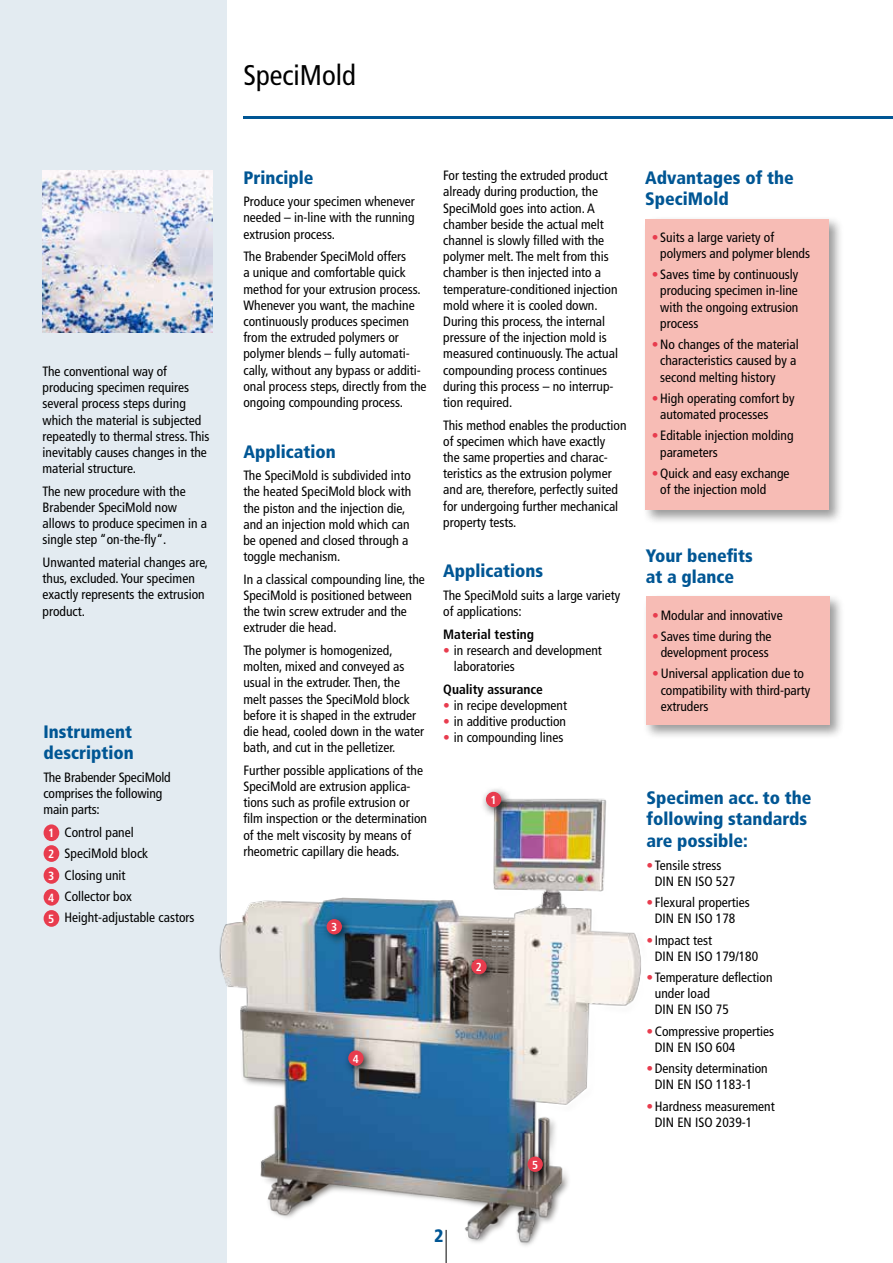
<style>
.page{position:relative;width:893px;height:1263px;background:#fff}
.page>*{position:absolute;margin:0;border:0;box-sizing:border-box;transform-origin:0 0}
.t1{font:condensed 28.5px "Frutiger LT Std";color:#000}
.t2{font:900 condensed 18px/21.6px "Frutiger LT Std";color:#005694}
.t3{font:condensed 13.5px/16.2px "Frutiger LT Std";color:#000}
.t4{font:700 condensed 13.5px "Frutiger LT Std";color:#000}
.t5{font:700 condensed 11.85px/20.7px "Frutiger LT Std";color:#fff}
.t6{font:700 condensed 11.55px "Frutiger LT Std";color:#fff}
.s1{color:#e83c4e}
.s2{font-weight:700;font-size:11.85px;color:#fff}
</style>
<div class="page">
<hr style="left:243px;top:117px;width:650px;height:2px;background:#005694">
<div style="left:0;top:0;width:226px;height:1263px;background:#e3ebf1"></div>
<div style="left:642px;top:216px;width:202px;height:309px;background:#000;opacity:.4"></div>
<div style="left:645px;top:219px;width:184px;height:290px;background:#f7bcb5"></div>
<img style="left:43px;top:170px;width:170px;height:162px">
<div style="left:643px;top:594px;width:201px;height:146px;background:#000;opacity:.4"></div>
<div style="left:646px;top:597px;width:183px;height:128px;background:#f7bcb5"></div>
<div style="left:44px;top:824px;width:15px;height:17px;background:#e83c4e;border-radius:50%"></div>
<div style="left:44px;top:845px;width:15px;height:17px;background:#e83c4e;border-radius:50%"></div>
<div style="left:44px;top:867px;width:15px;height:17px;background:#e83c4e;border-radius:50%"></div>
<div style="left:44px;top:889px;width:15px;height:17px;background:#e83c4e;border-radius:50%"></div>
<div style="left:44px;top:910px;width:15px;height:17px;background:#e83c4e;border-radius:50%"></div>
<img style="left:219px;top:735px;width:625px;height:528px">
<div style="left:480px;top:786px;width:33px;height:33px;background:#000;opacity:.75"></div>
<div style="left:486px;top:792px;width:15px;height:15px;background:#e83c4e;border-radius:50%"></div>
<div style="left:321px;top:913px;width:33px;height:33px;background:#000;opacity:.75"></div>
<div style="left:327px;top:919px;width:15px;height:15px;background:#e83c4e;border-radius:50%"></div>
<div style="left:465px;top:953px;width:33px;height:33px;background:#000;opacity:.75"></div>
<div style="left:471px;top:959px;width:16px;height:15px;background:#e83c4e;border-radius:50%"></div>
<div style="left:342px;top:1044px;width:33px;height:33px;background:#000;opacity:.75"></div>
<div style="left:348px;top:1050px;width:16px;height:16px;background:#e83c4e;border-radius:50%"></div>
<div style="left:522px;top:1150px;width:32px;height:33px;background:#000;opacity:.75"></div>
<div style="left:527px;top:1156px;width:16px;height:16px;background:#e83c4e;border-radius:50%"></div>
<p class="t3" style="left:43px;top:363px;width:169px">The conventional way of producing specimen requires several process steps during which the material is subjected repeatedly to thermal stress. This inevitably causes changes in the material structure.</p>
<p class="t3" style="left:43px;top:483px;width:166px">The new procedure with the<br>Brabender SpeciMold now allows to produce specimen in a single step “on-the-fly“.</p>
<p class="t3" style="left:43px;top:554px;width:167px">Unwanted material changes are, thus, excluded. Your specimen exactly represents the extrusion product.</p>
<h2 class="t2" style="left:44px;top:721px;width:92px">Instrument description</h2>
<p class="t3" style="left:44px;top:769px;width:129px">The Brabender SpeciMold comprises the following main parts:</p>
<p class="t3" style="left:44px;top:824px;width:92px"><span class="s1">•</span> Control panel</p>
<p class="t3" style="left:44px;top:846px;width:106px"><span class="s1">•</span> SpeciMold block</p>
<p class="t3" style="left:44px;top:867px;width:83px"><span class="s1">•</span> Closing unit</p>
<p class="t3" style="left:44px;top:888px;width:90px"><span class="s1">•</span> Collector box</p>
<p class="t3" style="left:44px;top:909px;width:152px"><span class="s1">•</span><span class="s2">5</span> Height-adjustable castors</p>
<p class="t5" style="left:48px;top:823px;width:8px">1<br>2</p>
<p class="t5" style="left:48px;top:865px;width:8px;line-height:21.9px">3<br>4</p>
<h1 class="t1" style="left:243px;top:59px;width:114px">SpeciMold</h1>
<h2 class="t2" style="left:243px;top:167px;width:72px">Principle</h2>
<p class="t3" style="left:243px;top:193px;width:173px;text-align:justify">Produce your specimen whenever needed – in-line with the running extrusion process.</p>
<p class="t3" style="left:243px;top:248px;width:185px">The Brabender SpeciMold offers<br>a unique and comfortable quick method for your extrusion process.<br>Whenever you want, the machine continuously produces specimen from the extruded polymers or polymer blends – fully automati&shy;cally, without any bypass or additi&shy;onal process steps, directly from the ongoing compounding process.</p>
<h2 class="t2" style="left:243px;top:440px;width:94px">Application</h2>
<p class="t3" style="left:243px;top:467px;width:169px">The SpeciMold is subdivided into the heated SpeciMold block with the piston and the injection die, and an injection mold which can be opened and closed through a toggle mechanism.</p>
<p class="t3" style="left:243px;top:571px;width:183px">In a classical compounding line, the<br>SpeciMold is positioned between the twin screw extruder and the extruder die head.</p>
<p class="t3" style="left:243px;top:642px;width:182px">The polymer is homogenized, molten, mixed and conveyed as usual in the extruder. Then, the melt passes the SpeciMold block before it is shaped in the extruder die head, cooled down in the water bath, and cut in the pelletizer.</p>
<p class="t3" style="left:243px;top:762px;width:185px">Further possible applications of the SpeciMold are extrusion applica&shy;tions such as profile extrusion or film inspection or the determination of the melt viscosity by means of rheometric capillary die heads.</p>
<p class="t3" style="left:443px;top:168px;width:176px">For testing the extruded product already during production, the<br>SpeciMold goes into action. A chamber beside the actual melt channel is slowly filled with the polymer melt. The melt from this chamber is then injected into a temperature-conditioned injection mold where it is cooled down.<br>During this process, the internal pressure of the injection mold is measured continuously. The actual compounding process continues during this process – no interrup&shy;tion required.</p>
<p class="t3" style="left:443px;top:417px;width:185px">This method enables the production of specimen which have exactly<br>the same properties and charac&shy;teristics as the extrusion polymer and are, therefore, perfectly suited for undergoing further mechanical property tests.</p>
<h2 class="t2" style="left:443px;top:560px;width:102px">Applications</h2>
<p class="t3" style="left:443px;top:587px;width:179px">The SpeciMold suits a large variety of applications:</p>
<p class="t4" style="left:443px;top:626px;width:92px">Material testing</p>
<p class="t3" style="left:454px;top:642px;width:149px;text-indent:-11px"><span class="s1">•</span> in research and development laboratories</p>
<p class="t4" style="left:443px;top:681px;width:101px">Quality assurance</p>
<p class="t3" style="left:443px;top:697px;width:125px"><span class="s1">•</span> in recipe development</p>
<p class="t3" style="left:443px;top:713px;width:124px"><span class="s1">•</span> in additive production</p>
<p class="t3" style="left:443px;top:730px;width:122px"><span class="s1">•</span> in compounding lines</p>
<p class="t6" style="left:490px;top:793px;width:8px">1</p>
<p class="t6" style="left:331px;top:920px;width:8px">3</p>
<p class="t6" style="left:476px;top:960px;width:8px">2</p>
<p class="t6" style="left:353px;top:1052px;width:8px">4</p>
<p class="t6" style="left:532px;top:1158px;width:8px">5</p>
<h2 class="t2" style="left:645px;top:167px;width:150px">Advantages of the<br>SpeciMold</h2>
<p class="t3" style="left:660px;top:229px;width:151px;text-indent:-9px"><span class="s1">•</span> Suits a large variety of polymers and polymer blends</p>
<p class="t3" style="left:660px;top:267px;width:140px;text-align:justify;text-indent:-9px"><span class="s1">•</span> Saves time by continuously producing specimen in-line with the ongoing extrusion process</p>
<p class="t3" style="left:660px;top:336px;width:140px;text-indent:-9px"><span class="s1">•</span>No changes of the material characteristics caused by a second melting history</p>
<p class="t3" style="left:660px;top:390px;width:136px;text-indent:-9px"><span class="s1">•</span>High operating comfort by automated processes</p>
<p class="t3" style="left:660px;top:428px;width:135px;text-indent:-9px"><span class="s1">•</span> Editable injection molding parameters</p>
<p class="t3" style="left:660px;top:465px;width:131px;text-indent:-9px"><span class="s1">•</span>Quick and easy exchange of the injection mold</p>
<h2 class="t2" style="left:646px;top:544px;width:109px">Your benefits at a glance</h2>
<p class="t3" style="left:652px;top:607px;width:132px"><span class="s1">•</span>Modular and innovative</p>
<p class="t3" style="left:652px;top:628px;width:121px;text-align:center"><span class="s1">•</span> Saves time during the development process</p>
<p class="t3" style="left:661px;top:666px;width:151px;text-indent:-9px"><span class="s1">•</span>Universal application due to compatibility with third-party extruders</p>
<h2 class="t2" style="left:646px;top:787px;width:167px">Specimen acc. to the following standards are possible:</h2>
<p class="t3" style="left:655px;top:857px;width:82px;text-indent:-9px"><span class="s1">•</span> Tensile stress<br>DIN EN ISO 527</p>
<p class="t3" style="left:646px;top:894px;width:105px;text-align:center"><span class="s1">•</span> Flexural properties<br>DIN EN ISO 178</p>
<p class="t3" style="left:655px;top:932px;width:105px;text-indent:-9px"><span class="s1">•</span> Impact test<br>DIN EN ISO 179/180</p>
<p class="t3" style="left:655px;top:969px;width:119px;text-indent:-9px"><span class="s1">•</span> Temperature deflection under load<br>DIN EN ISO 75</p>
<p class="t3" style="left:655px;top:1023px;width:121px;text-indent:-9px"><span class="s1">•</span>Compressive properties<br>DIN EN ISO 604</p>
<p class="t3" style="left:646px;top:1060px;width:123px;text-align:center"><span class="s1">•</span>Density determination<br>DIN EN ISO 1183-1</p>
<p class="t3" style="left:655px;top:1098px;width:121px;text-indent:-9px"><span class="s1">•</span>Hardness measurement<br>DIN EN ISO 2039-1</p>
<h2 class="t2" style="left:434px;top:1225px;width:11px">2</h2>
</div>
